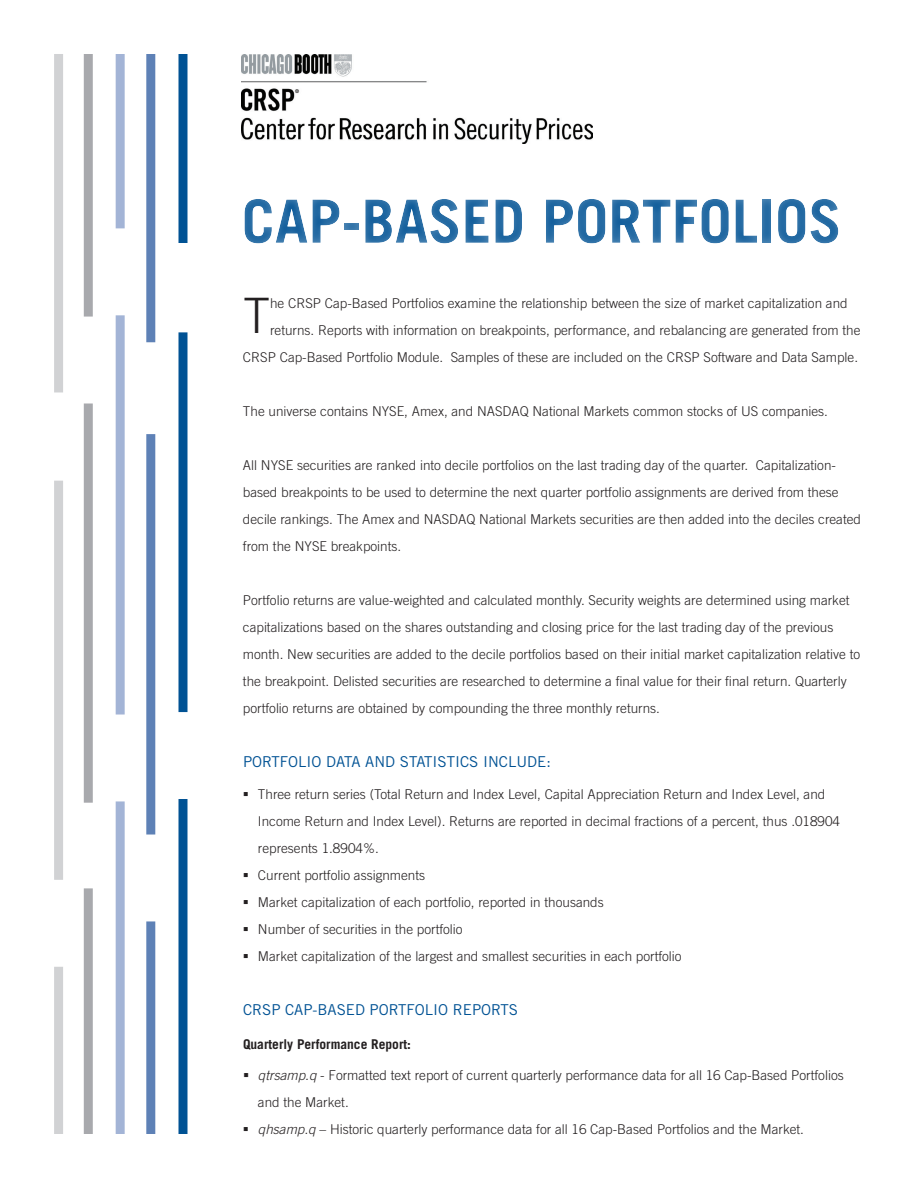
<style>
.page{position:relative;width:918px;height:1188px;background:#fff}
.page>*{position:absolute;margin:0;border:0;box-sizing:border-box;transform-origin:0 0}
.t1{font:700 60px "Trade Gothic";color:#005294}
.t2{font:300 48.75px "Trade Gothic";color:#231f20}
.t3{font:15px "Trade Gothic";color:#005294}
.t4{font:300 13.5px/27px "Trade Gothic";color:#231f20}
.t5{font:700 13.5px "Trade Gothic";color:#231f20}
.s1{font-style:italic}
</style>
<div class="page">
<div style="left:178px;top:54px;width:10px;height:189px;background:#005294"></div>
<div style="left:178px;top:332px;width:10px;height:380px;background:#005294"></div>
<div style="left:178px;top:799px;width:10px;height:335px;background:#005294"></div>
<div style="left:146px;top:54px;width:9px;height:288px;background:#5e81b6"></div>
<div style="left:146px;top:434px;width:9px;height:401px;background:#5e81b6"></div>
<div style="left:146px;top:921px;width:9px;height:213px;background:#5e81b6"></div>
<div style="left:116px;top:54px;width:9px;height:174px;background:#a3b4d6"></div>
<div style="left:116px;top:315px;width:9px;height:400px;background:#a3b4d6"></div>
<div style="left:116px;top:801px;width:9px;height:333px;background:#a3b4d6"></div>
<div style="left:84px;top:54px;width:9px;height:263px;background:#a8a9ad"></div>
<div style="left:84px;top:404px;width:9px;height:399px;background:#a8a9ad"></div>
<div style="left:84px;top:888px;width:9px;height:246px;background:#a8a9ad"></div>
<div style="left:54px;top:967px;width:9px;height:167px;background:#d1d2d4"></div>
<div style="left:54px;top:481px;width:9px;height:399px;background:#d1d2d4"></div>
<div style="left:54px;top:54px;width:9px;height:338px;background:#d1d2d4"></div>
<img style="left:242px;top:54px;width:350px;height:90px">
<h1 class="t1" style="left:242px;top:185px;width:602px">cap-based portfolios</h1>
<h2 class="t2" style="left:243px;top:287px;width:29px">T</h2>
<p class="t4" style="left:270px;top:289px;width:579px">he CRSP Cap-Based Portfolios examine the relationship between the size of market capitalization and</p>
<p class="t4" style="left:270px;top:316px;width:592px">returns. Reports with information on breakpoints, performance, and rebalancing are generated from the</p>
<p class="t4" style="left:243px;top:343px;width:617px">CRSP Cap-Based Portfolio Module. Samples of these are included on the CRSP Software and Data Sample.</p>
<p class="t4" style="left:243px;top:397px;width:587px">The universe contains NYSE, Amex, and NASDAQ National Markets common stocks of US companies.</p>
<p class="t4" style="left:243px;top:451px;width:620px">All NYSE securities are ranked into decile portfolios on the last trading day of the quarter. Capitalization&shy;based breakpoints to be used to determine the next quarter portfolio assignments are derived from these decile rankings. The Amex and NASDAQ National Markets securities are then added into the deciles created from the NYSE breakpoints.</p>
<p class="t4" style="left:243px;top:586px;width:619px">Portfolio returns are value-weighted and calculated monthly. Security weights are determined using market capitalizations based on the shares outstanding and closing price for the last trading day of the previous month. New securities are added to the decile portfolios based on their initial market capitalization relative to the breakpoint. Delisted securities are researched to determine a final value for their final return. Quarterly portfolio returns are obtained by compounding the three monthly returns.</p>
<p class="t3" style="left:243px;top:752px;width:309px">PORTFOLIO DATA AND STATISTICS INCLUDE:</p>
<p class="t4" style="left:258px;top:781px;width:584px">Three return series (Total Return and Index Level, Capital Appreciation Return and Index Level, and Income Return and Index Level). Returns are reported in decimal fractions of a percent, thus .018904 represents 1.8904%.<br>Current portfolio assignments<br>Market capitalization of each portfolio, reported in thousands<br>Number of securities in the portfolio<br>Market capitalization of the largest and smallest securities in each portfolio</p>
<p class="t3" style="left:243px;top:1001px;width:275px">CRSP CAP-BASED PORTFOLIO R EPORTS</p>
<p class="t5" style="left:243px;top:1036px;width:170px">Quarterly Performance Report:</p>
<p class="t4" style="left:258px;top:1062px;width:587px"><span class="s1">qtrsamp.q</span> - Formatted text report of current quarterly performance data for all 16 Cap-Based Portfolios and the Market.<br><span class="s1">qhsamp.q</span> – Historic quarterly performance data for all 16 Cap-Based Portfolios and the Market.</p>
</div>
